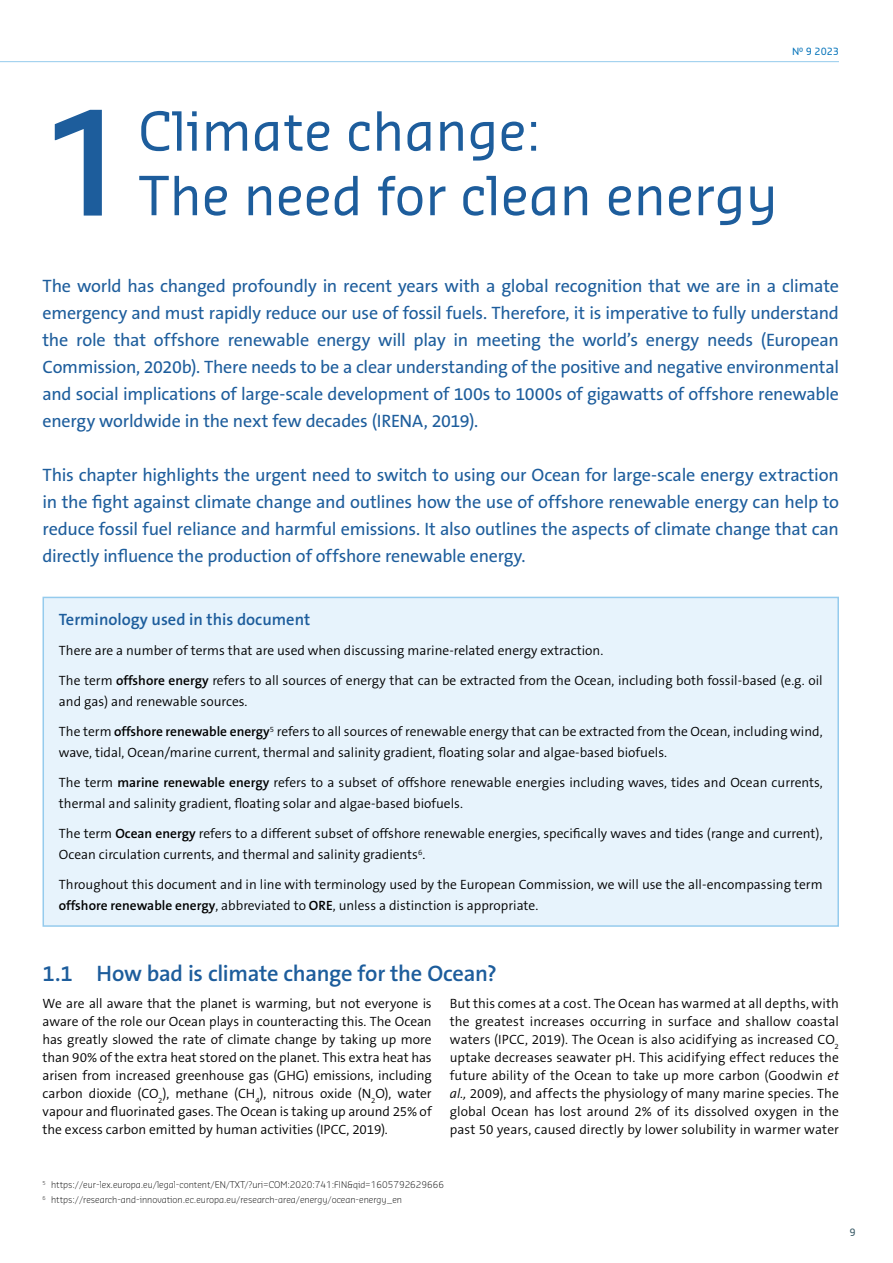
<style>
.page{position:relative;width:893px;height:1263px;background:#fff}
.page>*{position:absolute;margin:0;border:0;box-sizing:border-box;transform-origin:0 0}
.t1{font:600 141px "Sansa Std";color:#1d5d9c}
.t2{font:52.5px/64.5px "Sansa Std";color:#1d5d9c}
.t3{font:600 22.5px "The Sans B6";letter-spacing:-.015em;color:#1d5d9c}
.t4{font:18px/27px "The Sans B5 Plain";letter-spacing:-.01em;color:#1d5d9c;text-align:justify}
.t5{font:600 16.5px "The Sans B6";color:#1d5d9c}
.t6{font:300 13.5px/18px "The Sans B4";color:#000}
.t7{font:9.9px "Sansa Std";color:#355663}
.t8{font:9.75px "Sansa Std";color:#0071b9}
.t9{font:300 9px/15px "Sansa Std";color:#000}
.s1{font-family:"The Sans B6";font-weight:600}
.s2{font-style:italic}
</style>
<div class="page">
<hr style="left:0;top:61px;width:839px;height:1px;background:#95cbed">
<div style="left:43px;top:597px;width:795px;height:329px;background:#e7f3fc"></div>
<div style="left:43px;top:597px;width:796px;height:330px;border:2px solid #95cbed"></div>
<p class="t8" style="left:792px;top:45px;width:48px">N° 9 2023</p>
<h1 class="t1" style="left:43px;top:70px;width:90px">1</h1>
<h2 class="t2" style="left:138px;top:96px;width:641px">Climate change:<br>The need for clean energy</h2>
<p class="t4" style="left:43px;top:273px;width:798px">The world has changed profoundly in recent years with a global recognition that we are in a climate emergency and must rapidly reduce our use of fossil fuels. Therefore, it is imperative to fully understand the role that offshore renewable energy will play in meeting the world’s energy needs (European Commission, 2020b). There needs to be a clear understanding of the positive and negative environmental and social implications of large-scale development of 100s to 1000s of gigawatts of offshore renewable energy worldwide in the next few decades (IRENA, 2019).</p>
<p class="t4" style="left:43px;top:462px;width:798px">This chapter highlights the urgent need to switch to using our Ocean for large-scale energy extraction in the fight against climate change and outlines how the use of offshore renewable energy can help to reduce fossil fuel reliance and harmful emissions. It also outlines the aspects of climate change that can directly influence the production of offshore renewable energy.</p>
<p class="t5" style="left:59px;top:611px;width:253px">Terminology used in this document</p>
<p class="t6" style="left:59px;top:642px;width:546px">There are a number of terms that are used when discussing marine-related energy extraction.</p>
<p class="t6" style="left:59px;top:671px;width:765px;line-height:21px">The term <span class="s1">offshore energy</span> refers to all sources of energy that can be extracted from the Ocean, including both fossil-based (e.g. oil and gas) and renewable sources.</p>
<p class="t6" style="left:59px;top:722px;width:765px;line-height:21px">The term <span class="s1">offshore renewable energy</span><sup>5</sup> refers to all sources of renewable energy that can be extracted from the Ocean, including wind, wave, tidal, Ocean/marine current, thermal and salinity gradient, floating solar and algae-based biofuels.</p>
<p class="t6" style="left:59px;top:773px;width:765px;line-height:21px">The term <span class="s1">marine renewable energy</span> refers to a subset of offshore renewable energies including waves, tides and Ocean currents, thermal and salinity gradient, floating solar and algae-based biofuels.</p>
<p class="t6" style="left:59px;top:824px;width:765px;line-height:21px">The term <span class="s1">Ocean energy</span> refers to a different subset of offshore renewable energies, specifically waves and tides (range and current),<br>Ocean circulation currents, and thermal and salinity gradients<sup>6</sup>.</p>
<p class="t6" style="left:59px;top:875px;width:765px;line-height:21px">Throughout this document and in line with terminology used by the European Commission, we will use the all-encompassing term <span class="s1">offshore renewable energy</span>, abbreviated to <span class="s1">ORE</span>, unless a distinction is appropriate.</p>
<h3 class="t3" style="left:43px;top:962px;width:456px">1.1 How bad is climate change for the Ocean?</h3>
<p class="t6" style="left:43px;top:995px;width:391px;text-align:justify">We are all aware that the planet is warming, but not everyone is aware of the role our Ocean plays in counteracting this. The Ocean has greatly slowed the rate of climate change by taking up more than 90% of the extra heat stored on the planet. This extra heat has arisen from increased greenhouse gas (GHG) emissions, including carbon dioxide (CO<sub>2</sub>), methane (CH<sub>4</sub>), nitrous oxide (N<sub>2</sub>O), water vapour and fluorinated gases. The Ocean is taking up around 25% of the excess carbon emitted by human activities (IPCC, 2019).</p>
<p class="t6" style="left:450px;top:995px;width:391px;text-align:justify">But this comes at a cost. The Ocean has warmed at all depths, with the greatest increases occurring in surface and shallow coastal waters (IPCC, 2019). The Ocean is also acidifying as increased CO<sub>2 </sub>uptake decreases seawater pH. This acidifying effect reduces the future ability of the Ocean to take up more carbon (Goodwin <span class="s2">et al.,</span> 2009), and affects the physiology of many marine species. The global Ocean has lost around 2% of its dissolved oxygen in the past 50 years, caused directly by lower solubility in warmer water</p>
<p class="t9" style="left:43px;top:1177px;width:403px"><sup>5</sup> https://eur-lex.europa.eu/legal-content/EN/TXT/?uri=COM:2020:741:FIN&amp;qid=1605792629666<br><sup>6</sup> https://research-and-innovation.ec.europa.eu/research-area/energy/ocean-energy_en</p>
<p class="t7" style="left:850px;top:1226px;width:8px">9</p>
</div>
